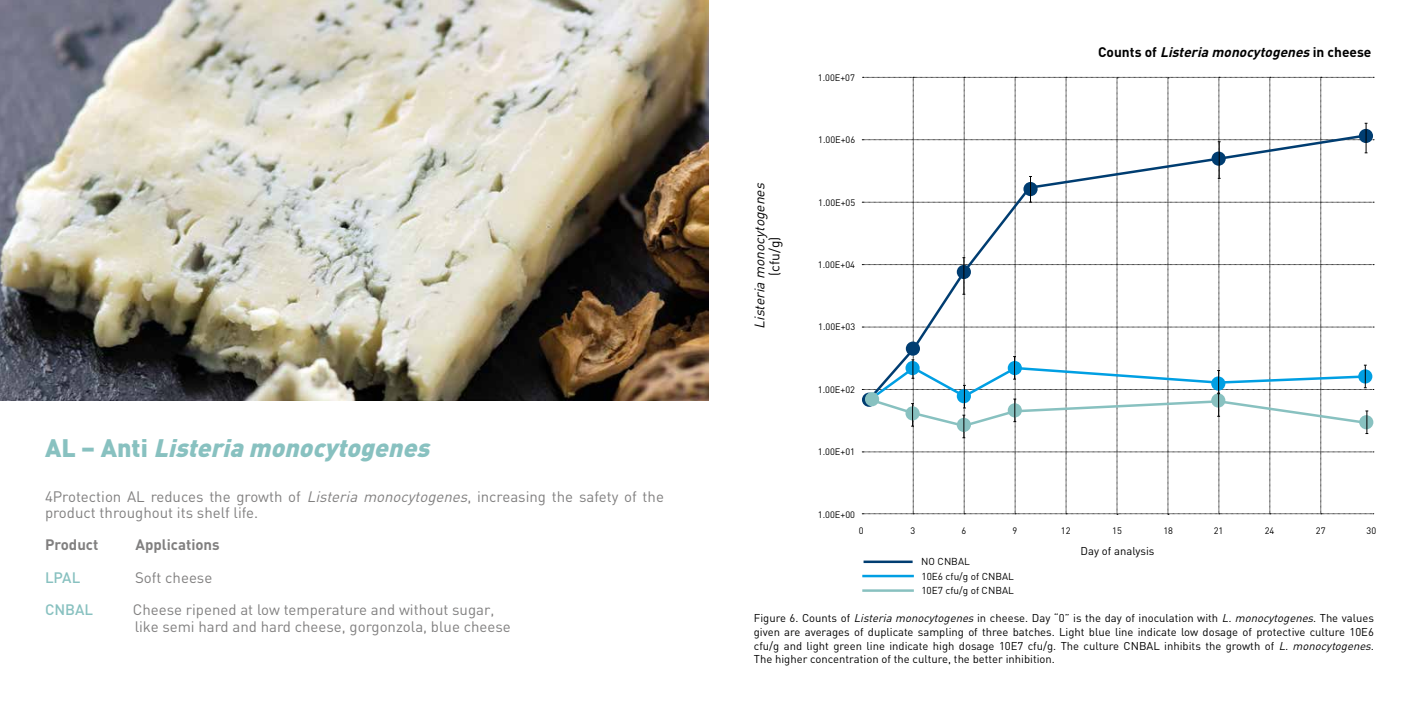
<style>
.page{position:relative;width:1418px;height:709px;background:#fff}
.page>*{position:absolute;margin:0;border:0;box-sizing:border-box;transform-origin:0 0}
.t1{font:italic 900 25px "DIN";color:#88c1c0}
.t2{font:15px/16.2px "DIN";color:#818080}
.t3{font:700 15px "DIN";color:#818080}
.t4{font:500 15px "DIN";color:#88c1c0}
.t5{font:italic 700 13.75px "DIN";color:#000}
.t6{font:italic 13.75px "DIN";color:#000}
.t7{font:13.75px "DIN";color:#000}
.t8{font:11.25px/13.8px "DIN";color:#000}
.t9{font:10px/14.6px "DIN";color:#000}
.t10{font:9.25px "DIN";color:#000}
.s1{font-style:normal}
.s2{font-style:italic}
</style>
<div class="page">
<hr style="left:862px;top:575px;width:51px;height:2px;background:#009fe3">
<hr style="left:862px;top:589px;width:51px;height:3px;background:#88c1c0">
<hr style="left:863px;top:560px;width:49px;height:3px;background:#003d71">
<img style="left:0;top:0;width:709px;height:400px">
<svg style="left:862px;top:77px;width:511px;height:438px"></svg>
<h1 class="t1" style="left:45px;top:431px;width:392px"><span class="s1">A L – A n t i</span> Listeria monocytogenes</h1>
<h2 class="t2" style="left:45px;top:488px;width:620px">4Protection AL reduces the growth of <span class="s2">Listeria monocytogenes</span>, increasing the safety of the product throughout its shelf life.</h2>
<h2 class="t3" style="left:45px;top:535px;width:55px">Product</h2>
<h2 class="t3" style="left:135px;top:535px;width:86px">Applications</h2>
<h2 class="t4" style="left:45px;top:568px;width:37px">LPAL</h2>
<h2 class="t2" style="left:135px;top:569px;width:79px">Soft cheese</h2>
<h2 class="t4" style="left:45px;top:600px;width:50px">CNBAL</h2>
<h2 class="t2" style="left:133px;top:601px;width:379px">Cheese ripened at low temperature and without sugar, like semi hard and hard cheese, gorgonzola, blue cheese</h2>
<p class="t6" style="left:751px;top:329px;width:151px;rotate:-90deg">Listeria monocytog enes</p>
<p class="t7" style="left:766px;top:276px;width:41px;rotate:-90deg">(cfu/g)</p>
<p class="t10" style="left:817px;top:72px;width:39px">1.00E+07</p>
<p class="t10" style="left:818px;top:134px;width:39px">1.00E+06</p>
<p class="t10" style="left:818px;top:196px;width:39px">1.00E+05</p>
<p class="t10" style="left:818px;top:259px;width:39px">1.00E+04</p>
<p class="t10" style="left:818px;top:320px;width:39px">1.00E+03</p>
<p class="t10" style="left:818px;top:383px;width:39px">1.00E+02</p>
<p class="t10" style="left:818px;top:446px;width:39px">1.00E+01</p>
<p class="t10" style="left:818px;top:508px;width:39px">1.00E+00</p>
<p class="t5" style="left:1098px;top:43px;width:275px"><span class="s1">C o u n t s o f</span> Listeria monocytogenes<span class="s1">i n c h e e s e</span></p>
<p class="t10" style="left:858px;top:525px;width:6px">0</p>
<p class="t10" style="left:910px;top:525px;width:6px">3</p>
<p class="t10" style="left:961px;top:525px;width:6px">6</p>
<p class="t10" style="left:1012px;top:525px;width:6px">9</p>
<p class="t10" style="left:1060px;top:525px;width:11px">12</p>
<p class="t10" style="left:1112px;top:525px;width:11px">15</p>
<p class="t10" style="left:1163px;top:525px;width:11px">18</p>
<p class="t10" style="left:1213px;top:525px;width:11px">21</p>
<p class="t10" style="left:1264px;top:525px;width:11px">24</p>
<p class="t10" style="left:1315px;top:525px;width:11px">27</p>
<p class="t10" style="left:1366px;top:525px;width:11px">30</p>
<p class="t9" style="left:921px;top:554px;width:50px">NO CNBAL</p>
<p class="t9" style="left:921px;top:568px;width:94px">10E6 cfu/g of CNBAL<br>10E7 cfu/g of CNBAL</p>
<p class="t8" style="left:1080px;top:544px;width:75px">Day of analysis</p>
<p class="t8" style="left:753px;top:611px;width:624px">Figure 6. Counts of <span class="s2">Listeria monocytogenes</span>in cheese. Day “0” is the day of inoculation with <span class="s2">L.monocytogenes</span>. The values given are averages of duplicate sampling of three batches. Light blue line indicate low dosage of protective culture 10E6 cfu/g and light green line indicate high dosage 10E7 cfu/g. The culture CNBAL inhibits the growth of <span class="s2">L. monocytogenes.<br></span>The higher concentration of the culture, the better inhibition.</p>
</div>
